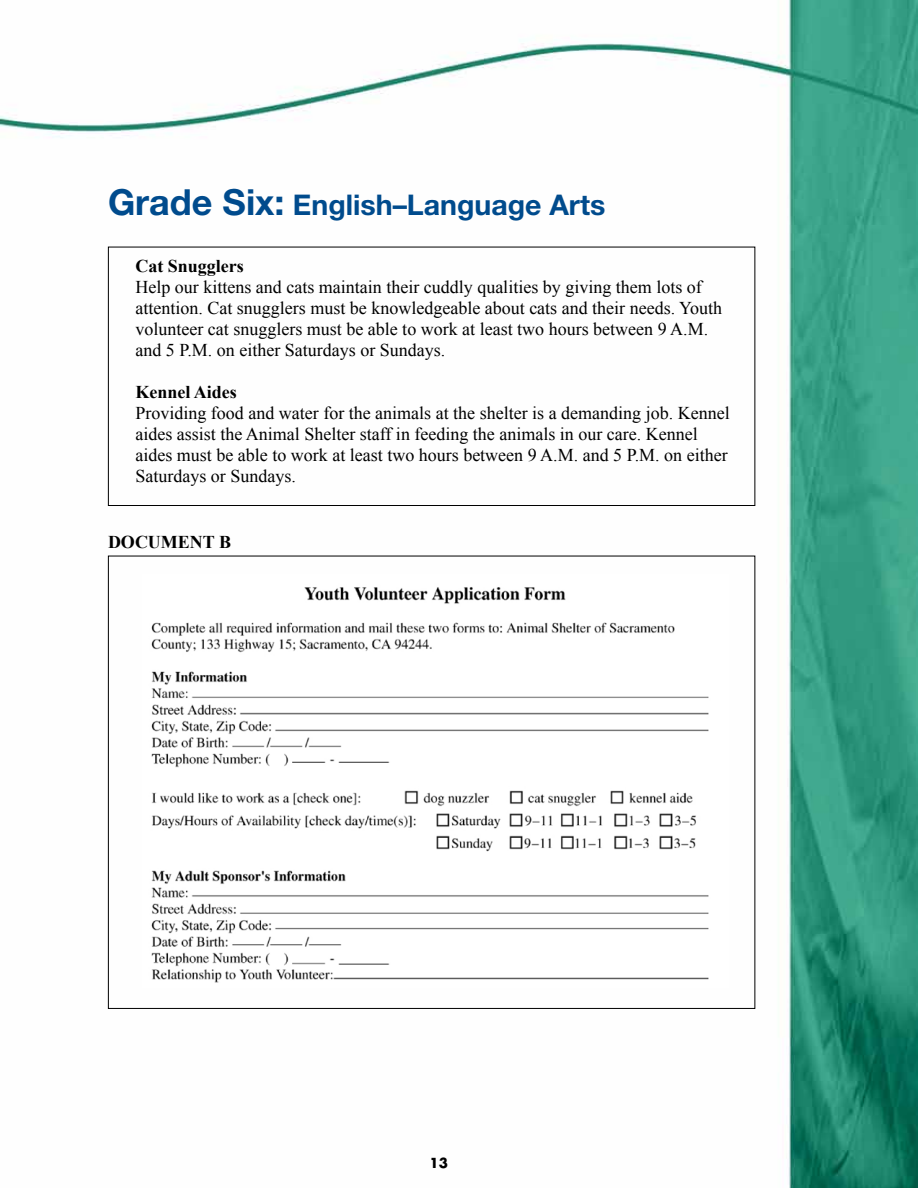
<style>
.page{position:relative;width:918px;height:1188px;background:#fff}
.page>*{position:absolute;margin:0;border:0;box-sizing:border-box;transform-origin:0 0}
.t1{font:700 28.5px "Helvetica Neue LT Std";color:#004b8d}
.t2{font:18px/21px "Times New Roman";color:#000}
.t3{font:700 18px "Times New Roman";color:#000}
.t4{font:700 13.5px "Futura Std";color:#000}
.s1{font-size:36px}
</style>
<div class="page">
<img style="left:0;top:0;width:918px;height:1188px">
<img style="left:143px;top:575px;width:586px;height:413px">
<div style="left:108px;top:247px;width:647px;height:259px;border:1px solid #000"></div>
<h1 class="t1" style="left:108px;top:187px;width:499px"><span class="s1">Grade Six:</span> English–Language Arts</h1>
<p class="t3" style="left:135px;top:254px;width:110px">Cat Snugglers</p>
<p class="t2" style="left:135px;top:277px;width:588px">Help our kittens and cats maintain their cuddly qualities by giving them lots of attention. Cat snugglers must be knowledgeable about cats and their needs. Youth volunteer cat snugglers must be able to work at least two hours between 9 A.M. and 5 P.M. on either Saturdays or Sundays.</p>
<p class="t3" style="left:135px;top:380px;width:103px">Kennel Aides</p>
<p class="t2" style="left:135px;top:403px;width:596px">Providing food and water for the animals at the shelter is a demanding job. Kennel aides assist the Animal Shelter staff in feeding the animals in our care. Kennel aides must be able to work at least two hours between 9 A.M. and 5 P.M. on either Saturdays or Sundays.</p>
<p class="t3" style="left:108px;top:529px;width:125px">DOCUMENT B</p>
<p class="t4" style="left:429px;top:1153px;width:20px">13</p>
</div>
